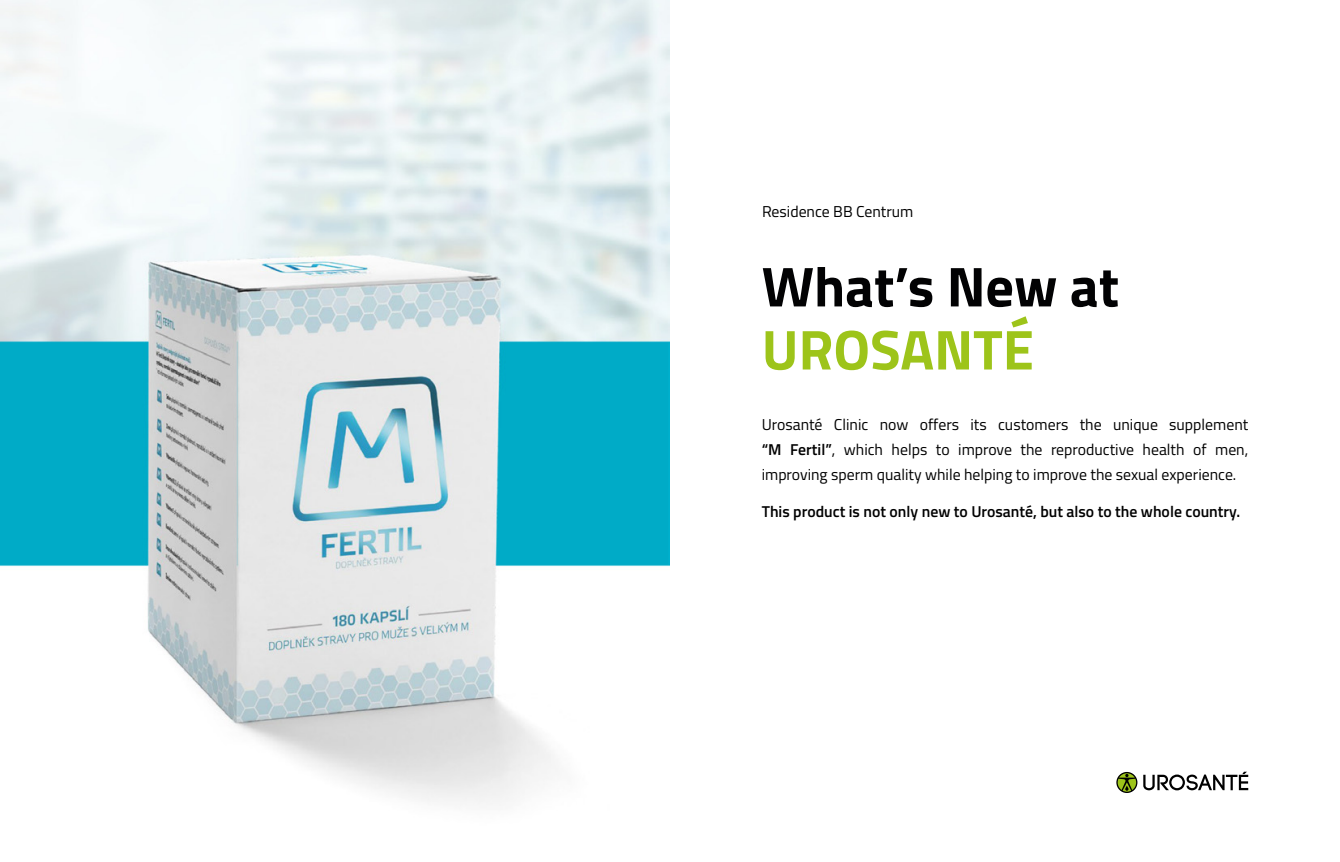
<style>
.page{position:relative;width:1340px;height:862px;background:#fff}
.page>*{position:absolute;margin:0;border:0;box-sizing:border-box;transform-origin:0 0}
.t1{font:700 56.25px "Titillium Web";color:#020203}
.t2{font:700 56.25px "Titillium Web";color:#9dc41a}
.t3{font:15.75px/24.8px "Titillium Web";color:#000;text-align:justify}
.t4{font:600 15.75px "Titillium Web";color:#000}
.s1{font-weight:600}
</style>
<div class="page">
<svg style="left:1143px;top:771px;width:105px;height:18px"></svg>
<svg style="left:1116px;top:772px;width:21px;height:20px"></svg>
<img style="left:0;top:0;width:670px;height:804px">
<p class="t3" style="left:762px;top:198px;width:153px">Residence BB Centrum</p>
<h1 class="t1" style="left:761px;top:243px;width:359px">What’s New at</h1>
<h1 class="t2" style="left:761px;top:306px;width:274px">UROSANTÉ</h1>
<p class="t3" style="left:761px;top:411px;width:488px">Urosanté Clinic now offers its customers the unique supplement <span class="s1">“M Fertil”</span>, which helps to improve the reproductive health of men, improving sperm quality while helping to improve the sexual experience.</p>
<p class="t4" style="left:761px;top:500px;width:480px">This product is not only new to Urosanté, but also to the whole country.</p>
</div>
